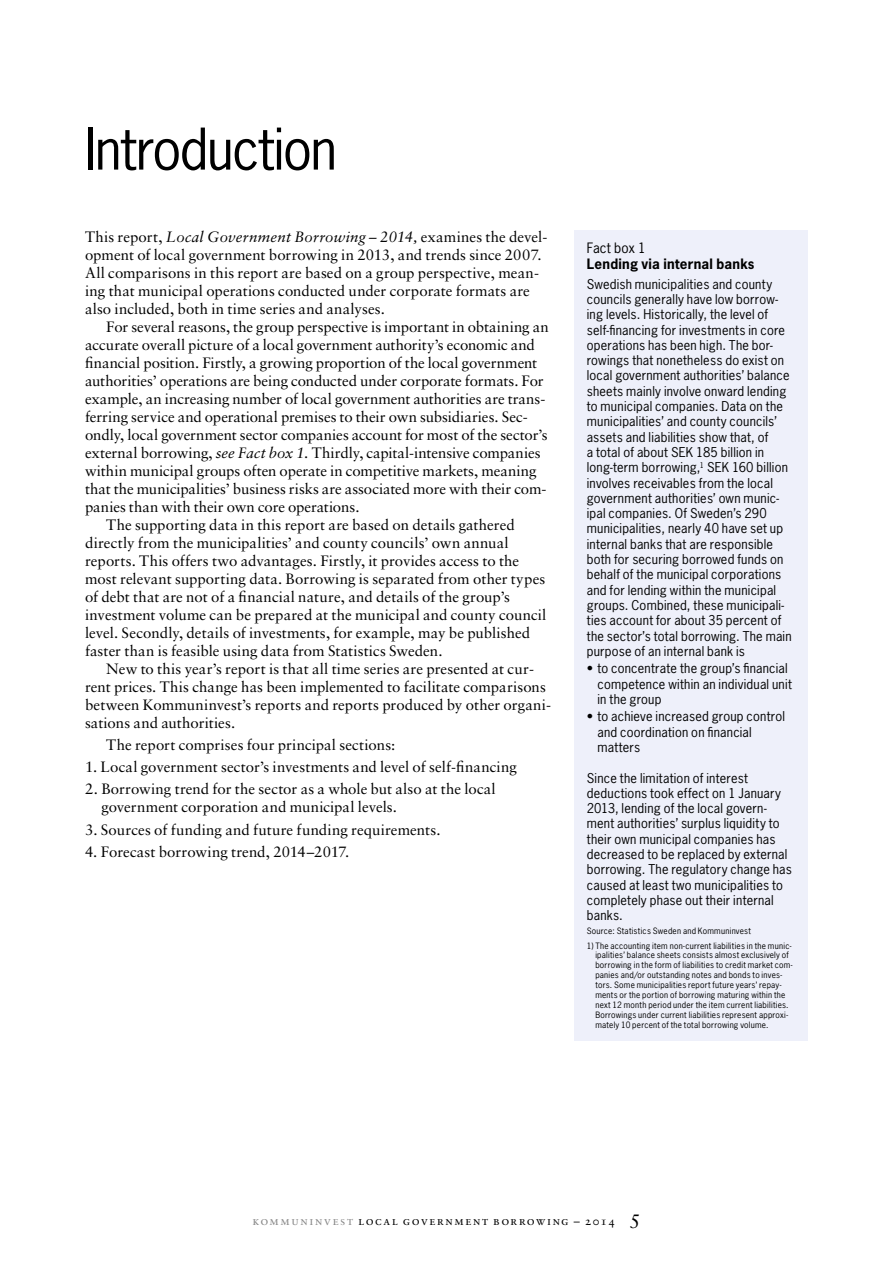
<style>
.page{position:relative;width:893px;height:1263px;background:#fff}
.page>*{position:absolute;margin:0;border:0;box-sizing:border-box;transform-origin:0 0}
.t1{font:54px "News Gothic Std";letter-spacing:-.025em;color:#000}
.t2{font:15px/18px "Sabon LT Std";color:#000}
.t3{font:15px "Sabon LT Std";letter-spacing:.02em;color:#000}
.t4{font:700 13.5px "News Gothic Std";letter-spacing:.02em;color:#000}
.t5{font:13.5px "News Gothic Std";letter-spacing:.015em;color:#000}
.t6{font:12.75px/15.3px "News Gothic Std";letter-spacing:.015em;color:#000}
.t7{font:12px "Sabon LT Std";letter-spacing:.13em;color:#000}
.t8{font:8.25px/9.9px "News Gothic Std";letter-spacing:.03em;color:#000}
.s1{font-style:italic}
.s2{color:#878787}
.s3{font-size:19.5px}
</style>
<div class="page">
<div style="left:574px;top:230px;width:234px;height:810px;background:#eef0fa"></div>
<h1 class="t1" style="left:85px;top:114px;width:253px">Introduction</h1>
<p class="t2" style="left:85px;top:227px;width:464px">This report, <span class="s1">Local Government Borrowing – 2014,</span> examines the devel&shy;opment of local government borrowing in 2013, and trends since 2007.<br>All comparisons in this report are based on a group perspective, mean&shy;ing that municipal operations conducted under corporate formats are also included, both in time series and analyses.</p>
<p class="t2" style="left:106px;top:317px;width:444px">For several reasons, the group perspective is important in obtaining an</p>
<p class="t2" style="left:85px;top:335px;width:451px">accurate overall picture of a local government authority’s economic and</p>
<p class="t2" style="left:85px;top:353px;width:454px">financial position. Firstly, a growing proportion of the local government</p>
<p class="t2" style="left:85px;top:371px;width:460px">authorities’ operations are being conducted under corporate formats. For</p>
<p class="t2" style="left:85px;top:389px;width:462px">example, an increasing number of local government authorities are trans-</p>
<p class="t2" style="left:85px;top:407px;width:444px">ferring service and operational premises to their own subsidiaries. Sec-</p>
<p class="t2" style="left:85px;top:425px;width:464px">ondly, local government sector companies account for most of the sector’s</p>
<p class="t2" style="left:85px;top:443px;width:457px">external borrowing, <span class="s1">see Fact box 1.</span> Thirdly, capital-intensive companies</p>
<p class="t2" style="left:85px;top:461px;width:453px">within municipal groups often operate in competitive markets, meaning</p>
<p class="t2" style="left:85px;top:479px;width:463px">that the municipalities’ business risks are associated more with their com-</p>
<p class="t2" style="left:85px;top:497px;width:276px">panies than with their own core operations.</p>
<p class="t2" style="left:106px;top:515px;width:410px">The supporting data in this report are based on details gathered</p>
<p class="t2" style="left:85px;top:533px;width:425px">directly from the municipalities’ and county councils’ own annual</p>
<p class="t2" style="left:85px;top:551px;width:436px">reports. This offers two advantages. Firstly, it provides access to the</p>
<p class="t2" style="left:85px;top:569px;width:462px">most relevant supporting data. Borrowing is separated from other types</p>
<p class="t2" style="left:85px;top:587px;width:426px">of debt that are not of a financial nature, and details of the group’s</p>
<p class="t2" style="left:85px;top:605px;width:463px">investment volume can be prepared at the municipal and county council</p>
<p class="t2" style="left:85px;top:623px;width:447px">level. Secondly, details of investments, for example, may be published</p>
<p class="t2" style="left:85px;top:641px;width:359px">faster than is feasible using data from Statistics Sweden.</p>
<p class="t2" style="left:106px;top:659px;width:429px">New to this year’s report is that all time series are presented at cur-</p>
<p class="t2" style="left:85px;top:677px;width:462px">rent prices. This change has been implemented to facilitate comparisons</p>
<p class="t2" style="left:85px;top:695px;width:467px">between Kommuninvest’s reports and reports produced by other organi-</p>
<p class="t2" style="left:85px;top:713px;width:152px">sations and authorities.</p>
<p class="t2" style="left:106px;top:735px;width:291px">The report comprises four principal sections:</p>
<p class="t2" style="left:85px;top:758px;width:433px">1. Local government sector’s investments and level of self-financing</p>
<p class="t2" style="left:101px;top:780px;width:396px;text-indent:-16px">2. Borrowing trend for the sector as a whole but also at the local government corporation and municipal levels.</p>
<p class="t3" style="left:85px;top:820px;width:357px">3. Sources of funding and future funding requirements.</p>
<p class="t2" style="left:85px;top:842px;width:266px">4. Forecast borrowing trend, 2014–2017.</p>
<p class="t5" style="left:587px;top:239px;width:60px">Fact box 1</p>
<p class="t4" style="left:587px;top:255px;width:169px">Lending via internal banks</p>
<p class="t6" style="left:587px;top:276px;width:206px">Swedish municipalities and county councils generally have low borrow&shy;ing levels. Historically, the level of self-financing for investments in core operations has been high. The bor&shy;rowings that nonetheless do exist on local government authorities’ balance sheets mainly involve onward lending to municipal companies. Data on the municipalities’ and county councils’ assets and liabilities show that, of<br>a total of about SEK 185 billion in long-term borrowing,<sup>1</sup> SEK 160 billion involves receivables from the local government authorities’ own munic&shy;ipal companies. Of Sweden’s 290 municipalities, nearly 40 have set up internal banks that are responsible both for securing borrowed funds on behalf of the municipal corporations and for lending within the municipal groups. Combined, these municipali&shy;ties account for about 35 percent of the sector’s total borrowing. The main purpose of an internal bank is</p>
<p class="t6" style="left:597px;top:661px;width:196px;text-indent:-11px">• to concentrate the group’s financial competence within an individual unit in the group</p>
<p class="t6" style="left:597px;top:709px;width:189px;text-indent:-11px">• to achieve increased group control and coordination on financial matters</p>
<p class="t6" style="left:587px;top:770px;width:206px">Since the limitation of interest deductions took effect on 1 January 2013, lending of the local govern&shy;ment authorities’ surplus liquidity to their own municipal companies has decreased to be replaced by external borrowing. The regulatory change has caused at least two municipalities to completely phase out their internal banks.</p>
<p class="t8" style="left:587px;top:926px;width:166px">Source: Statistics Sweden and Kommuninvest</p>
<p class="t8" style="left:595px;top:940px;width:199px;text-indent:-9px">1) The accounting item non-current liabilities in the munic&shy;ipalities’ balance sheets consists almost exclusively of borrowing in the form of liabilities to credit market com&shy;panies and/or outstanding notes and bonds to inves&shy;tors. Some municipalities report future years’ repay&shy;ments or the portion of borrowing maturing within the next 12 month period under the item current liabilities.<br>Borrowings under current liabilities represent approxi&shy;mately 10 percent of the total borrowing volume.</p>
<p class="t7" style="left:253px;top:1214px;width:389px"><span class="s2">kommuninvest</span> Local government borrowing – 2014 <span class="s3">5</span></p>
</div>
